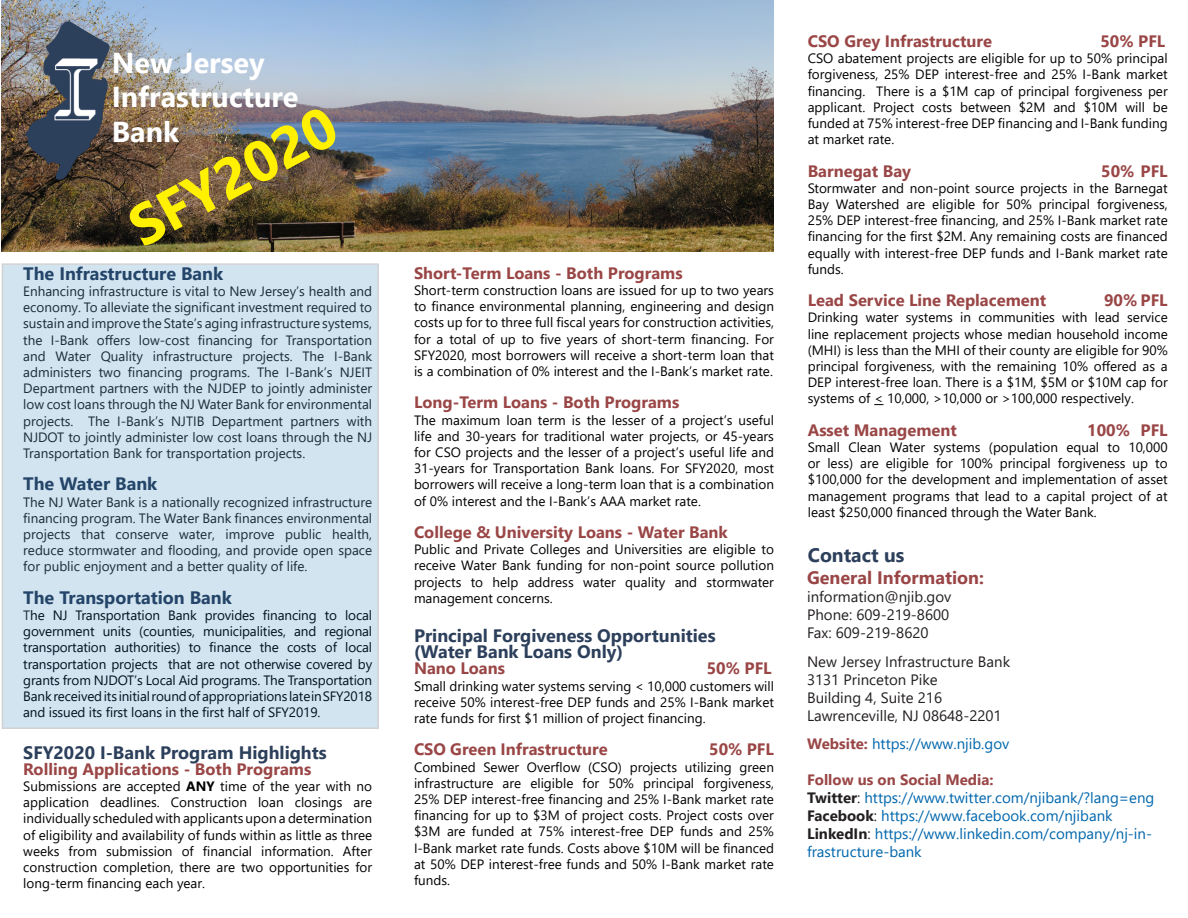
<style>
.page{position:relative;width:1188px;height:918px;background:#fff}
.page>*{position:absolute;margin:0;border:0;box-sizing:border-box;transform-origin:0 0}
.t1{font:700 57px "Segoe UI";color:#fff101}
.t2{font:700 28.8px/34.5px "Segoe UI";color:#fff}
.Paragraph_Style_1{font:700 19.5px "Segoe UI";color:#2c3f5b}
.Paragraph_Style_1-2{font:700 18px "Segoe UI";color:#2c3f5b}
.Body{font:700 18px "Segoe UI";color:#2c3f5b}
.Heading_2{font:700 18px "Segoe UI";color:#9a4646}
.Heading_2-2{font:700 16.5px "Segoe UI";color:#9a4646}
.Paragraph_Style_1-3{font:700 16.5px "Segoe UI";color:#9a4646}
.Heading{font:700 16.5px "Segoe UI";color:#9a4646}
.Heading_2-3{font:15px/18px "Segoe UI";color:#0166ac}
.t3{font:15px "Segoe UI";color:#231f20}
.Heading-2{font:700 15px "Segoe UI";color:#9a4646}
.Heading-3{font:13.5px/16.2px "Segoe UI";color:#000;text-align:justify}
.Body-2{font:13.5px/16.2px "Segoe UI";color:#231f20;text-align:justify}
.Heading_2-4{font:13.5px/16.2px "Segoe UI";color:#000;text-align:justify}
.Paragraph_Style_1-4{font:13.5px/16.2px "Segoe UI";color:#000;text-align:justify}
.Body-3{font:13.5px/16.2px "Segoe UI";letter-spacing:-.01em;color:#000;text-align:justify}
.s1{color:#231f20}
.s2{font-weight:700}
.s3{font-weight:700;color:#9a4646}
.s4{font-weight:700;color:#231f20}
</style>
<div class="page">
<div style="left:2px;top:263px;width:377px;height:466px;background:#d2e4f0"></div>
<img style="left:2px;top:0;width:772px;height:252px">
<img style="left:26px;top:21px;width:83px;height:158px">
<p class="t2" style="left:112px;top:43px;width:154px">New Jersey</p>
<p class="t2" style="left:112px;top:78px;width:188px">Infrastructure<br>Bank</p>
<p class="t1" style="left:108px;top:182px;width:229px;rotate:-28deg">SFY2020</p>
<p class="Paragraph_Style_1-2" style="left:23px;top:257px;width:201px">The Infrastructure Bank</p>
<p class="Body-2" style="left:23px;top:282px;width:350px">Enhancing infrastructure is vital to New Jersey’s health and economy. To alleviate the significant investment required to sustain and improve the State’s aging infrastructure systems, the I-Bank offers low-cost financing for Transportation and Water Quality infrastructure projects. The I-Bank administers two financing programs. The I-Bank’s NJEIT Department partners with the NJDEP to jointly administer low cost loans through the NJ Water Bank for environmental projects. The I-Bank’s NJTIB Department partners with NJDOT to jointly administer low cost loans through the NJ Transportation Bank for transportation projects.</p>
<p class="Body" style="left:23px;top:467px;width:136px">The Water Bank</p>
<p class="Body-2" style="left:23px;top:493px;width:350px">The NJ Water Bank is a nationally recognized infrastructure financing program. The Water Bank finances environmental projects that conserve water, improve public health, reduce stormwater and flooding, and provide open space for public enjoyment and a better quality of life.</p>
<p class="Body" style="left:23px;top:581px;width:210px">The Transportation Bank</p>
<p class="Body-3" style="left:23px;top:606px;width:350px"><span class="s1">T</span>he NJ Transportation Bank provides financing to local government units (counties, municipalities, and regional transportation authorities) to finance the costs of local transportation projects that are not otherwise covered by grants from NJDOT’s Local Aid programs. The Transportation Bank received its initial round of appropriations late in SFY2018 and issued its first loans in the first half of SFY2019.</p>
<p class="Body" style="left:23px;top:735px;width:305px">SFY2020 I-Bank Program Highlights</p>
<p class="Heading_2-2" style="left:23px;top:753px;width:290px">Rolling Applications - Both Programs</p>
<p class="Heading-3" style="left:23px;top:777px;width:350px">Submissions are accepted <span class="s2">ANY</span> time of the year with no application deadlines. Construction loan closings are individually scheduled with applicants upon a determination of eligibility and availability of funds within as little as three weeks from submission of financial information. After construction completion, there are two opportunities for long-term financing each year.</p>
<p class="Heading_2-2" style="left:414px;top:257px;width:270px">Short-Term Loans - Both Programs</p>
<p class="Heading-3" style="left:414px;top:281px;width:362px">Short-term construction loans are issued for up to two years to finance environmental planning, engineering and design costs up for to three full fiscal years for construction activities, for a total of up to five years of short-term financing. For SFY2020, most borrowers will receive a short-term loan that is a combination of 0% interest and the I-Bank’s market rate.</p>
<p class="Heading_2-2" style="left:414px;top:387px;width:267px">Long-Term Loans - Both Programs</p>
<p class="Heading-3" style="left:414px;top:410px;width:362px">The maximum loan term is the lesser of a project’s useful life and 30-years for traditional water projects, or 45-years for CSO projects and the lesser of a project’s useful life and 31-years for Transportation Bank loans. For SFY2020, most borrowers will receive a long-term loan that is a combination of 0% interest and the I-Bank’s AAA market rate.</p>
<p class="Heading_2-2" style="left:414px;top:517px;width:315px">College &amp; University Loans - Water Bank</p>
<p class="Heading_2-4" style="left:414px;top:540px;width:362px">Public and Private Colleges and Universities are eligible to receive Water Bank funding for non-point source pollution projects to help address water quality and stormwater management concerns.</p>
<p class="Paragraph_Style_1-2" style="left:414px;top:619px;width:303px">Principal Forgiveness Opportunities</p>
<p class="Paragraph_Style_1-2" style="left:414px;top:635px;width:211px">(Water Bank Loans Only)</p>
<p class="Heading_2-2" style="left:414px;top:653px;width:93px">Nano Loans</p>
<p class="Heading_2-2" style="left:707px;top:653px;width:66px">50% PFL</p>
<p class="Heading-3" style="left:414px;top:676px;width:362px">Small drinking water systems serving &lt; 10,000 customers will receive 50% interest-free DEP funds and 25% I-Bank market rate funds for first $1 million of project financing.</p>
<p class="Heading" style="left:414px;top:734px;width:195px">CSO Green Infrastructure</p>
<p class="Heading" style="left:709px;top:734px;width:66px">50% PFL</p>
<p class="Paragraph_Style_1-4" style="left:414px;top:757px;width:362px">Combined Sewer Overflow (CSO) projects utilizing green infrastructure are eligible for 50% principal forgiveness, 25% DEP interest-free financing and 25% I-Bank market rate financing for up to $3M of project costs. Project costs over $3M are funded at 75% interest-free DEP funds and 25% I-Bank market rate funds. Costs above $10M will be financed at 50% DEP interest-free funds and 50% I-Bank market rate funds.</p>
<p class="Paragraph_Style_1-3" style="left:808px;top:26px;width:186px">CSO Grey Infrastructure</p>
<p class="Paragraph_Style_1-3" style="left:1100px;top:26px;width:66px">50% PFL</p>
<p class="Heading-3" style="left:808px;top:49px;width:362px">CSO abatement projects are eligible for up to 50% principal forgiveness, 25% DEP interest-free and 25% I-Bank market financing. There is a $1M cap of principal forgiveness per applicant. Project costs between $2M and $10M will be funded at 75% interest-free DEP financing and I-Bank funding at market rate.</p>
<p class="Paragraph_Style_1-3" style="left:808px;top:155px;width:105px">Barnegat Bay</p>
<p class="Paragraph_Style_1-3" style="left:1101px;top:155px;width:68px">50% PFL</p>
<p class="Paragraph_Style_1-4" style="left:808px;top:179px;width:362px">Stormwater and non-point source projects in the Barnegat Bay Watershed are eligible for 50% principal forgiveness, 25% DEP interest-free financing, and 25% I-Bank market rate financing for the first $2M. Any remaining costs are financed equally with interest-free DEP funds and I-Bank market rate funds.</p>
<p class="Heading_2-2" style="left:808px;top:285px;width:240px">Lead Service Line Replacement</p>
<p class="Heading_2-2" style="left:1104px;top:285px;width:65px">90% PFL</p>
<p class="Heading_2-4" style="left:808px;top:308px;width:362px">Drinking water systems in communities with lead service line replacement projects whose median household income (MHI) is less than the MHI of their county are eligible for 90% principal forgiveness, with the remaining 10% offered as a DEP interest-free loan. There is a $1M, $5M or $10M cap for systems of &lt; 10,000, &gt;10,000 or &gt;100,000 respectively.</p>
<p class="Heading_2-2" style="left:808px;top:414px;width:151px">Asset Management</p>
<p class="Heading_2-2" style="left:1087px;top:414px;width:82px">100% PFL</p>
<p class="Heading_2-4" style="left:808px;top:438px;width:362px">Small Clean Water systems (population equal to 10,000 or less) are eligible for 100% principal forgiveness up to $100,000 for the development and implementation of asset management programs that lead to a capital project of at least $250,000 financed through the Water Bank.</p>
<p class="Paragraph_Style_1" style="left:808px;top:537px;width:98px">Contact us</p>
<p class="Heading_2" style="left:807px;top:561px;width:178px">General Information:</p>
<p class="t3" style="left:807px;top:583px;width:146px">information@njib.gov</p>
<p class="t3" style="left:807px;top:601px;width:144px">Phone: 609-219-8600</p>
<p class="t3" style="left:807px;top:619px;width:123px">Fax: 609-219-8620</p>
<p class="t3" style="left:807px;top:647px;width:205px">New Jersey Infrastructure Bank</p>
<p class="t3" style="left:807px;top:665px;width:132px">3131 Princeton Pike</p>
<p class="t3" style="left:807px;top:683px;width:137px">Building 4, Suite 216</p>
<p class="t3" style="left:807px;top:701px;width:196px">Lawrenceville, NJ 08648-2201</p>
<p class="Heading_2-3" style="left:807px;top:733px;width:204px"><span class="s3">Website:</span> https://www.njib.gov</p>
<p class="Heading-2" style="left:807px;top:765px;width:188px">Follow us on Social Media:</p>
<p class="Heading_2-3" style="left:807px;top:787px;width:349px"><span class="s4">Twitter</span><span class="s1">:</span> https://www.twitter.com/njibank/?lang=eng</p>
<p class="Heading_2-3" style="left:807px;top:805px;width:307px"><span class="s4">Facebook</span><span class="s1">:</span> https://www.facebook.com/njibank</p>
<p class="Heading_2-3" style="left:807px;top:823px;width:346px"><span class="s4">LinkedIn</span><span class="s1">:</span> https://www.linkedin.com/company/nj-in&shy;frastructure-bank</p>
</div>
